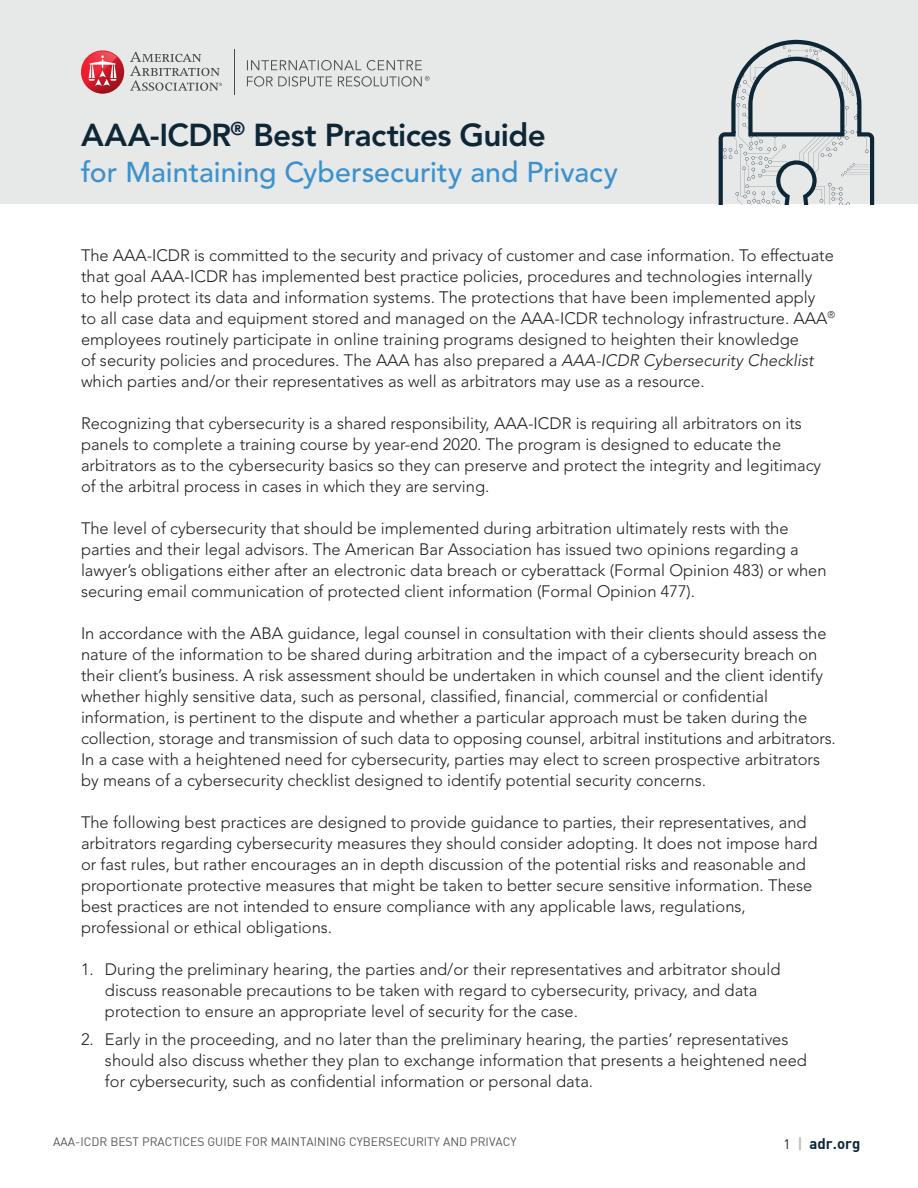
<style>
.page{position:relative;width:918px;height:1188px;background:#fff}
.page>*{position:absolute;margin:0;border:0;box-sizing:border-box;transform-origin:0 0}
.t1{font:800 31.5px "Avenir LT Std";letter-spacing:-.02em;color:#0e2737}
.t2{font:500 28.5px "Avenir LT Std";color:#3c91cd}
.t3{font:300 16.5px/21px "Avenir LT Std";color:#231f20}
.t4{font:15px "DIN Bold";color:#0e2737}
.t5{font:12px "DIN";color:#55565b}
.s1{font-style:italic}
.s2{font-family:"DIN";font-size:13.5px;color:#231f20}
.s3{color:#bcbec0}
</style>
<div class="page">
<div style="left:0;top:0;width:918px;height:204px;background:#e7e8e8"></div>
<svg style="left:130px;top:52px;width:92px;height:39px"></svg>
<svg style="left:81px;top:50px;width:43px;height:44px"></svg>
<svg style="left:82px;top:51px;width:35px;height:43px;background:#dd606a"></svg>
<hr style="left:234px;top:50px;width:1px;height:45px;background:#4d4d4f">
<svg style="left:247px;top:60px;width:183px;height:27px"></svg>
<svg style="left:719px;top:40px;width:155px;height:165px"></svg>
<h1 class="t1" style="left:81px;top:116px;width:466px">AAA-ICDR<sup>®</sup> Best Practices Guide</h1>
<h2 class="t2" style="left:81px;top:156px;width:538px">for Maintaining Cybersecurity and Privacy</h2>
<p class="t3" style="left:81px;top:245px;width:756px">The AAA-ICDR is committed to the security and privacy of customer and case information. To effectuate that goal AAA-ICDR has implemented best practice policies, procedures and technologies internally<br>to help protect its data and information systems. The protections that have been implemented apply<br>to all case data and equipment stored and managed on the AAA-ICDR technology infrastructure. AAA<sup>® </sup>employees routinely participate in online training programs designed to heighten their knowledge<br>of security policies and procedures. The AAA has also prepared a <span class="s1">AAA-ICDR Cybersecurity Checklist </span>which parties and/or their representatives as well as arbitrators may use as a resource.</p>
<p class="t3" style="left:81px;top:413px;width:742px">Recognizing that cybersecurity is a shared responsibility, AAA-ICDR is requiring all arbitrators on its panels to complete a training course by year-end 2020. The program is designed to educate the arbitrators as to the cybersecurity basics so they can preserve and protect the integrity and legitimacy of the arbitral process in cases in which they are serving.</p>
<p class="t3" style="left:81px;top:518px;width:747px">The level of cybersecurity that should be implemented during arbitration ultimately rests with the parties and their legal advisors. The American Bar Association has issued two opinions regarding a lawyer’s obligations either after an electronic data breach or cyberattack (Formal Opinion 483) or when securing email communication of protected client information (Formal Opinion 477).</p>
<p class="t3" style="left:81px;top:623px;width:756px">In accordance with the ABA guidance, legal counsel in consultation with their clients should assess the nature of the information to be shared during arbitration and the impact of a cybersecurity breach on their client’s business. A risk assessment should be undertaken in which counsel and the client identify whether highly sensitive data, such as personal, classified, financial, commercial or confidential information, is pertinent to the dispute and whether a particular approach must be taken during the collection, storage and transmission of such data to opposing counsel, arbitral institutions and arbitrators.<br>In a case with a heightened need for cybersecurity, parties may elect to screen prospective arbitrators by means of a cybersecurity checklist designed to identify potential security concerns.</p>
<p class="t3" style="left:81px;top:812px;width:738px">The following best practices are designed to provide guidance to parties, their representatives, and arbitrators regarding cybersecurity measures they should consider adopting. It does not impose hard or fast rules, but rather encourages an in depth discussion of the potential risks and reasonable and proportionate protective measures that might be taken to better secure sensitive information. These best practices are not intended to ensure compliance with any applicable laws, regulations, professional or ethical obligations.</p>
<p class="t3" style="left:105px;top:959px;width:677px;text-indent:-24px">1. During the preliminary hearing, the parties and/or their representatives and arbitrator should discuss reasonable precautions to be taken with regard to cybersecurity, privacy, and data protection to ensure an appropriate level of security for the case.</p>
<p class="t3" style="left:105px;top:1029px;width:703px;text-indent:-24px">2. Early in the proceeding, and no later than the preliminary hearing, the parties’ representatives should also discuss whether they plan to exchange information that presents a heightened need for cybersecurity, such as confidential information or personal data.</p>
<p class="t5" style="left:53px;top:1134px;width:465px">AAA-ICDR BEST PRACTICES GUIDE FOR MAINTAINING CYBERSECURITY AND PRIVACY</p>
<p class="t4" style="left:783px;top:1134px;width:79px"><span class="s2">1</span> <span class="s3">|</span> adr.org</p>
</div>
